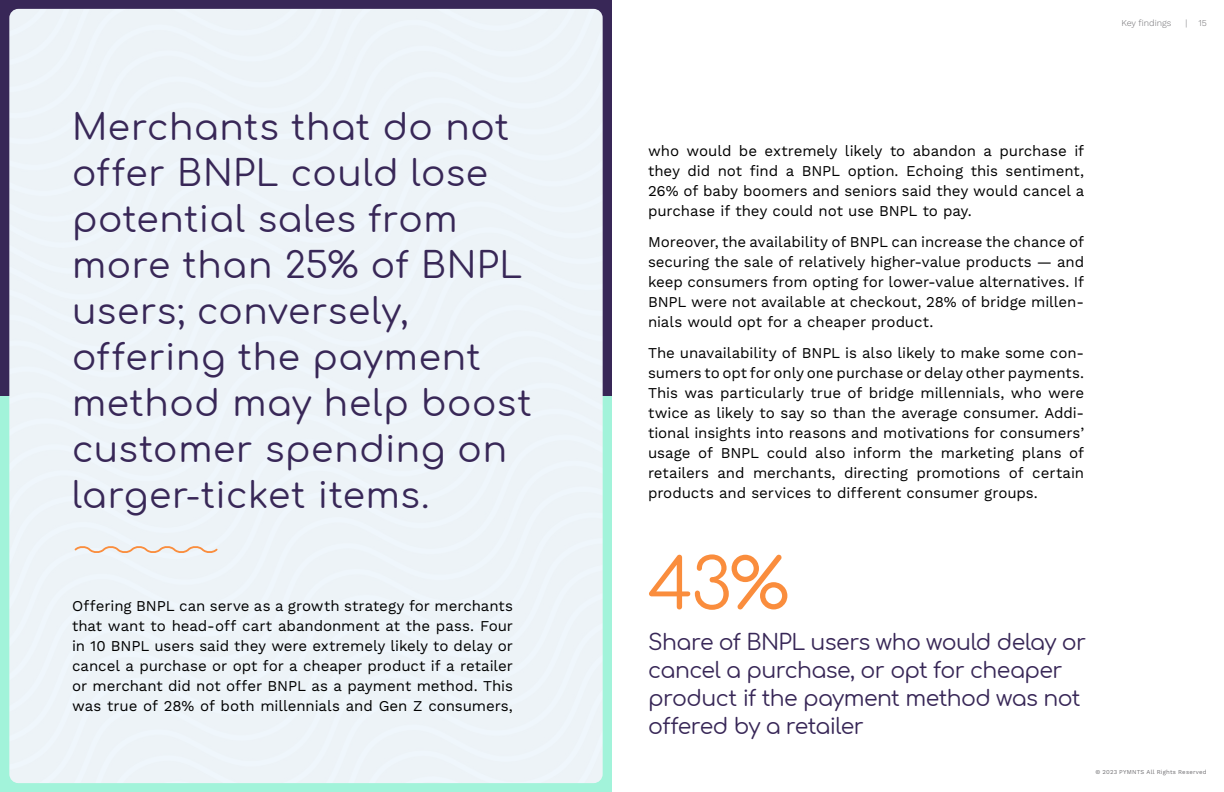
<style>
.page{position:relative;width:1224px;height:792px;background:#fff}
.page>*{position:absolute;margin:0;border:0;box-sizing:border-box;transform-origin:0 0}
.t1{font:70px "Comfortaa";color:#fa8d3d}
.t2{font:36px/46px "Comfortaa";letter-spacing:.015em;color:#382757}
.t3{font:22px/28px "Comfortaa";letter-spacing:-.025em;color:#382757}
.t4{font:15px/20px "Work Sans";letter-spacing:-.005em;color:#000;text-align:justify}
.t5{font:300 9px "Work Sans";color:#717073}
.t6{font:6px "Work Sans";letter-spacing:.035em;color:#717073}
</style>
<div class="page">
<div style="left:0;top:396px;width:612px;height:396px;background:#a2f3da"></div>
<div style="left:0;top:0;width:612px;height:396px;background:#382757"></div>
<div style="left:9px;top:9px;width:594px;height:774px;background:#edf3f7"></div>
<svg style="left:73px;top:544px;width:146px;height:12px;background:#efe2d9"></svg>
<h2 class="t2" style="left:72px;top:99px;width:461px">Merchants that do not offer BNPL could lose potential sales from more than 25% of BNPL users; conversely, offering the payment method may help boost customer spending on larger-ticket items.</h2>
<p class="t4" style="left:72px;top:597px;width:443px">Offering BNPL can serve as a growth strategy for merchants that want to head-off cart abandonment at the pass. Four in 10 BNPL users said they were extremely likely to delay or cancel a purchase or opt for a cheaper product if a retailer or merchant did not offer BNPL as a payment method. This was true of 28% of both millennials and Gen Z consumers,</p>
<p class="t5" style="left:1122px;top:17px;width:51px">Key findings</p>
<p class="t5" style="left:1185px;top:17px;width:23px">| 15</p>
<p class="t4" style="left:648px;top:142px;width:438px">who would be extremely likely to abandon a purchase if they did not find a BNPL option. Echoing this sentiment, 26% of baby boomers and seniors said they would cancel a purchase if they could not use BNPL to pay.</p>
<p class="t4" style="left:648px;top:232px;width:438px">Moreover, the availability of BNPL can increase the chance of securing the sale of relatively higher-value products — and keep consumers from opting for lower-value alternatives. If BNPL were not available at checkout, 28% of bridge millen&shy;nials would opt for a cheaper product.</p>
<p class="t4" style="left:648px;top:343px;width:438px">The unavailability of BNPL is also likely to make some con&shy;sumers to opt for only one purchase or delay other payments.<br>This was particularly true of bridge millennials, who were twice as likely to say so than the average consumer. Addi&shy;tional insights into reasons and motivations for consumers’ usage of BNPL could also inform the marketing plans of retailers and merchants, directing promotions of certain products and services to different consumer groups.</p>
<h1 class="t1" style="left:648px;top:521px;width:143px">43%</h1>
<h3 class="t3" style="left:648px;top:625px;width:439px">Share of BNPL users who would delay or cancel a purchase, or opt for cheaper product if the payment method was not offered by a retailer</h3>
<p class="t6" style="left:1095px;top:769px;width:113px">© 2023 PYMNTS All Rights Reserved</p>
</div>
